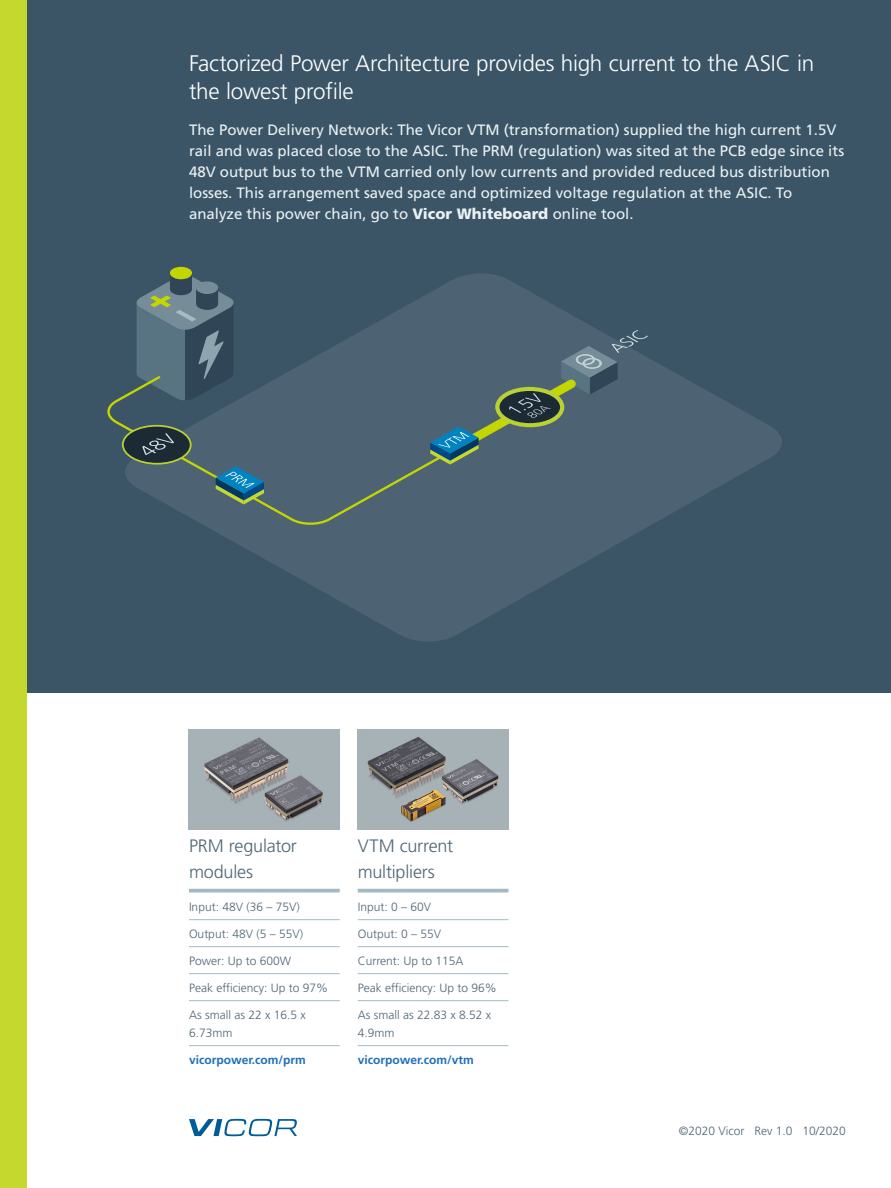
<style>
.page{position:relative;width:891px;height:1188px;background:#fff}
.page>*{position:absolute;margin:0;border:0;box-sizing:border-box;transform-origin:0 0}
.Heading_2{font:300 22.5px/28.5px "Frutiger LT Pro";letter-spacing:-.01em;color:#fff}
.Heading_3{font:300 18px/25.5px "Frutiger LT Pro";letter-spacing:-.01em;color:#4e6574}
.P__Normal__10_14{font:15px/21px "Frutiger LT Pro";color:#ebf2f4}
.Table_text{font:300 12px/18px "Frutiger LT Pro";color:#4e6574}
.P__Small__8_12{font:700 12px "Frutiger LT Pro";color:#1f6fb8}
.Table_header_row_tex{font:300 12px "Frutiger LT Pro";color:#4e6574}
.s1{font-weight:900}
</style>
<div class="page">
<div style="left:0;top:0;width:891px;height:693px;background:#3b5566"></div>
<div style="left:0;top:0;width:27px;height:1188px;background:#c4d82d"></div>
<svg style="left:189px;top:1119px;width:108px;height:17px"></svg>
<svg style="left:210px;top:358px;width:572px;height:283px"></svg>
<div style="left:170px;top:267px;width:22px;height:12px;background:#c4d600;border-radius:50%"></div>
<svg style="left:107px;top:273px;width:541px;height:255px"></svg>
<hr style="left:189px;top:889px;width:151px;height:3px;background:#a4bac2">
<hr style="left:189px;top:919px;width:151px;height:1px;background:#a4bac2">
<hr style="left:189px;top:946px;width:151px;height:1px;background:#a4bac2">
<hr style="left:189px;top:973px;width:151px;height:1px;background:#a4bac2">
<hr style="left:189px;top:1000px;width:151px;height:1px;background:#a4bac2">
<hr style="left:189px;top:1045px;width:151px;height:1px;background:#a4bac2">
<img style="left:189px;top:729px;width:151px;height:101px">
<hr style="left:358px;top:889px;width:150px;height:3px;background:#a4bac2">
<hr style="left:358px;top:919px;width:150px;height:1px;background:#a4bac2">
<hr style="left:358px;top:946px;width:150px;height:1px;background:#a4bac2">
<hr style="left:358px;top:973px;width:150px;height:1px;background:#a4bac2">
<hr style="left:358px;top:1000px;width:150px;height:1px;background:#a4bac2">
<hr style="left:358px;top:1045px;width:150px;height:1px;background:#a4bac2">
<img style="left:358px;top:729px;width:151px;height:101px">
<p class="Heading_2" style="left:189px;top:49px;width:627px">Factorized Power Architecture provides high current to the ASIC in the lowest profile</p>
<p class="P__Normal__10_14" style="left:189px;top:120px;width:657px">The Power Delivery Network: The Vicor VTM (transformation) supplied the high current 1.5V rail and was placed close to the ASIC. The PRM (regulation) was sited at the PCB edge since its 48V output bus to the VTM carried only low currents and provided reduced bus distribution losses. This arrangement saved space and optimized voltage regulation at the ASIC. To analyze this power chain, go to <span class="s1">Vicor Whiteboard</span> online tool.</p>
<p class="Heading_3" style="left:189px;top:833px;width:109px">PRM regulator modules</p>
<p class="Table_header_row_tex" style="left:189px;top:899px;width:112px">Input: 48V (36 – 75V)</p>
<p class="Table_text" style="left:189px;top:924px;width:116px">Output: 48V (5 – 55V)</p>
<p class="Table_text" style="left:189px;top:951px;width:104px">Power: Up to 600W</p>
<p class="Table_text" style="left:189px;top:978px;width:141px">Peak efficiency: Up to 97%</p>
<p class="Table_text" style="left:189px;top:1005px;width:118px">As small as 22 x 16.5 x<br>6.73mm</p>
<p class="P__Small__8_12" style="left:189px;top:1052px;width:118px">vicorpower.com/prm</p>
<p class="Heading_3" style="left:358px;top:833px;width:97px">VTM current multipliers</p>
<p class="Table_header_row_tex" style="left:358px;top:899px;width:75px">Input: 0 – 60V</p>
<p class="Table_text" style="left:358px;top:924px;width:85px">Output: 0 – 55V</p>
<p class="Table_text" style="left:358px;top:951px;width:107px">Current: Up to 115A</p>
<p class="Table_text" style="left:358px;top:978px;width:141px">Peak efficiency: Up to 96%</p>
<p class="Table_text" style="left:358px;top:1005px;width:135px">As small as 22.83 x 8.52 x<br>4.9mm</p>
<p class="P__Small__8_12" style="left:358px;top:1052px;width:118px">vicorpower.com/vtm</p>
<p class="Table_text" style="left:679px;top:1122px;width:169px">©2020 Vicor Rev 1.0 10/2020</p>
</div>
